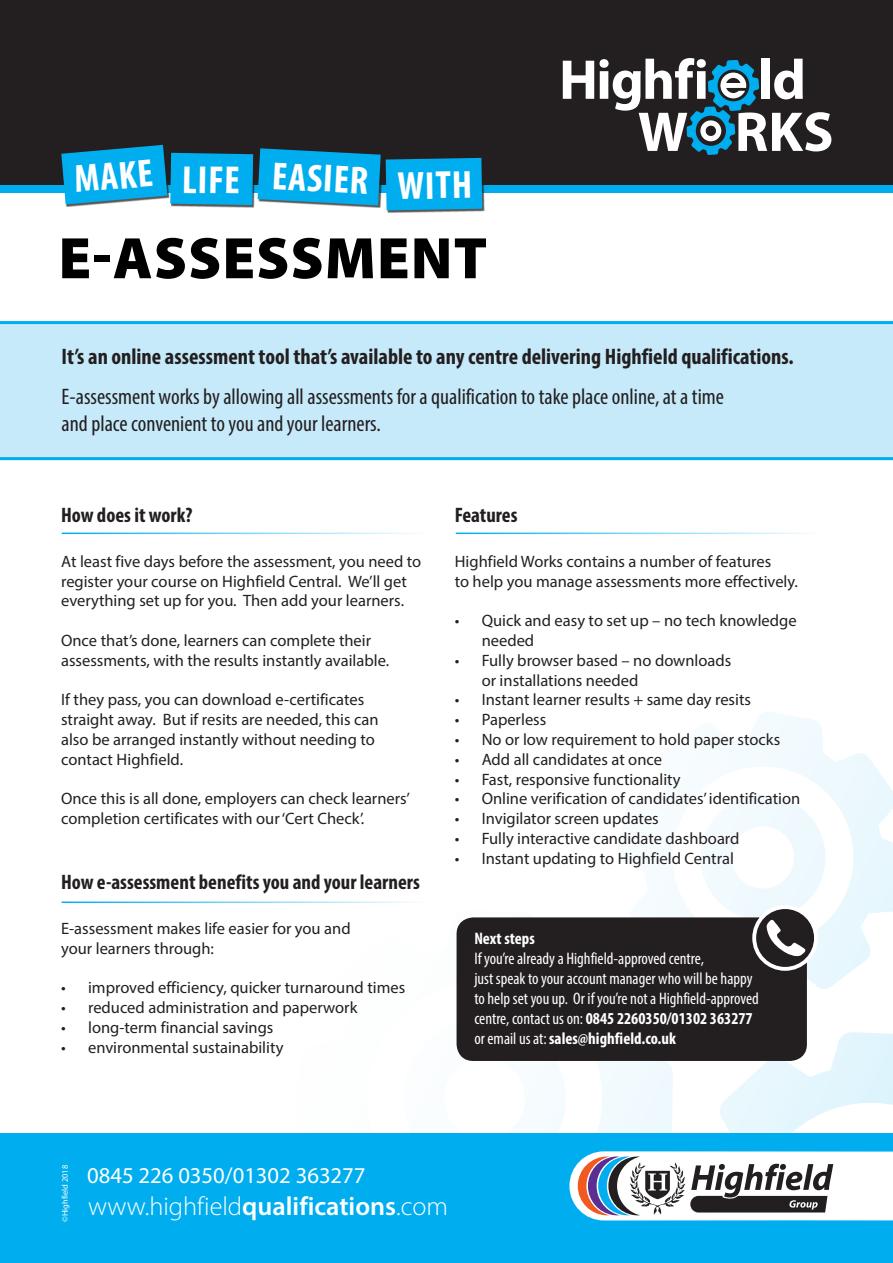
<style>
.page{position:relative;width:893px;height:1263px;background:#fff}
.page>*{position:absolute;margin:0;border:0;box-sizing:border-box;transform-origin:0 0}
.t1{font:900 58.95px "Myriad Pro";letter-spacing:.02em;color:#010000}
.t2{font:700 condensed 39.3px "Myriad Pro";color:#fff}
.t3{font:300 26.25px "Myriad Pro";color:#fff}
.t4{font:22.65px "Myriad Pro";color:#fff}
.t5{font:condensed 22.5px/27px "Myriad Pro";color:#231f20}
.t6{font:700 condensed 22.5px "Myriad Pro";color:#231f20}
.t7{font:700 condensed 21px "Myriad Pro";color:#231f20}
.t8{font:condensed 16.8px/20.1px "Myriad Pro";color:#fff}
.t9{font:700 condensed 16.8px "Myriad Pro";color:#fff}
.t10{font:16.5px/19.8px "Myriad Pro";color:#231f20}
.t11{font:8.4px "Myriad Pro";color:#fff}
.s1{font-weight:700}
.s2{font-weight:600}
</style>
<div class="page">
<svg style="left:654px;top:712px;width:239px;height:277px"></svg>
<div style="left:0;top:0;width:893px;height:186px;background:#231f20"></div>
<div style="left:0;top:1133px;width:893px;height:130px;background:#00aeef"></div>
<svg style="left:563px;top:58px;width:268px;height:97px"></svg>
<div style="left:0;top:186px;width:893px;height:7px;background:#00aeef"></div>
<svg style="left:456px;top:1007px;width:437px;height:214px"></svg>
<div style="left:386px;top:159px;width:99px;height:54px;background:#231f20;opacity:.75"></div>
<svg style="left:61px;top:145px;width:421px;height:65px"></svg>
<hr style="left:62px;top:533px;width:366px;height:1px;background:#00aeef">
<hr style="left:456px;top:533px;width:366px;height:1px;background:#00aeef">
<hr style="left:62px;top:901px;width:366px;height:2px;background:#00aeef">
<div style="left:457px;top:917px;width:350px;height:144px;background:#231f20;border-radius:17px"></div>
<svg style="left:754px;top:907px;width:62px;height:62px"></svg>
<div style="left:752px;top:905px;width:66px;height:66px;border:4px solid #fff;border-radius:50%"></div>
<svg style="left:694px;top:789px;width:138px;height:169px"></svg>
<div style="left:0;top:321px;width:893px;height:139px;background:#c6eafa"></div>
<h2 class="t2" style="left:72px;top:155px;width:80px;rotate:-5deg">MAKE</h2>
<h2 class="t2" style="left:182px;top:155px;width:59px;rotate:1deg">LIFE</h2>
<h2 class="t2" style="left:397px;top:161px;width:76px;rotate:-1deg">WITH</h2>
<h2 class="t2" style="left:274px;top:151px;width:98px;rotate:3deg">EASIER</h2>
<h1 class="t1" style="left:59px;top:219px;width:430px">E-ASSESSMENT</h1>
<h3 class="t6" style="left:62px;top:342px;width:734px">It’s an online assessment tool that’s available to any centre delivering Highfield qualifications.</h3>
<h3 class="t5" style="left:62px;top:382px;width:664px">E-assessment works by allowing all assessments for a qualification to take place online, at a time and place convenient to you and your learners.</h3>
<p class="t7" style="left:61px;top:502px;width:133px">How does it work?</p>
<p class="t10" style="left:61px;top:551px;width:362px">At least five days before the assessment, you need to register your course on Highfield Central. We’ll get everything set up for you. Then add your learners.</p>
<p class="t10" style="left:61px;top:630px;width:330px">Once that’s done, learners can complete their assessments, with the results instantly available.</p>
<p class="t10" style="left:61px;top:690px;width:319px">If they pass, you can download e-certificates straight away. But if resits are needed, this can also be arranged instantly without needing to contact Highfield.</p>
<p class="t10" style="left:61px;top:789px;width:350px">Once this is all done, employers can check learners’ completion certificates with our ‘Cert Check’.</p>
<p class="t7" style="left:61px;top:869px;width:360px">How e-assessment benefits you and your learners</p>
<p class="t10" style="left:61px;top:918px;width:291px">E-assessment makes life easier for you and your learners through:</p>
<p class="t10" style="left:61px;top:978px;width:346px">• improved efficiency, quicker turnaround times</p>
<p class="t10" style="left:61px;top:997px;width:298px">• reduced administration and paperwork</p>
<p class="t10" style="left:61px;top:1017px;width:214px">• long-term financial savings</p>
<p class="t10" style="left:61px;top:1037px;width:224px">• environmental sustainability</p>
<p class="t7" style="left:455px;top:502px;width:64px">Features</p>
<p class="t10" style="left:455px;top:551px;width:345px">Highfield Works contains a number of features<br>to help you manage assessments more effectively.</p>
<p class="t10" style="left:482px;top:610px;width:316px;text-indent:-27px">• Quick and easy to set up – no tech knowledge needed</p>
<p class="t10" style="left:482px;top:650px;width:251px;text-indent:-27px">• Fully browser based – no downloads or installations needed</p>
<p class="t10" style="left:455px;top:690px;width:298px">• Instant learner results + same day resits</p>
<p class="t10" style="left:455px;top:709px;width:93px">• Paperless</p>
<p class="t10" style="left:455px;top:729px;width:327px">• No or low requirement to hold paper stocks</p>
<p class="t10" style="left:455px;top:749px;width:209px">• Add all candidates at once</p>
<p class="t10" style="left:455px;top:769px;width:227px">• Fast, responsive functionality</p>
<p class="t10" style="left:455px;top:789px;width:347px">• Online verification of candidates’ identification</p>
<p class="t10" style="left:455px;top:808px;width:206px">• Invigilator screen updates</p>
<p class="t10" style="left:455px;top:828px;width:286px">• Fully interactive candidate dashboard</p>
<p class="t10" style="left:455px;top:848px;width:281px">• Instant updating to Highfield Central</p>
<p class="t9" style="left:474px;top:928px;width:62px">Next steps</p>
<p class="t8" style="left:474px;top:948px;width:286px">If you’re already a Highfield-approved centre,<br>just speak to your account manager who will be happy to help set you up. Or if you’re not a Highfield-approved centre, contact us on: <span class="s1">0845 2260350/01302 363277 </span>or email us at: <span class="s1">sales@highfield.co.uk</span></p>
<p class="t11" style="left:60px;top:1222px;width:58px;rotate:-90deg">©Highfield 2018</p>
<h3 class="t4" style="left:87px;top:1162px;width:280px">0845 226 0350/01302 363277</h3>
<h3 class="t3" style="left:88px;top:1191px;width:361px">www.highfield<span class="s2">qualifications</span>.com</h3>
</div>
